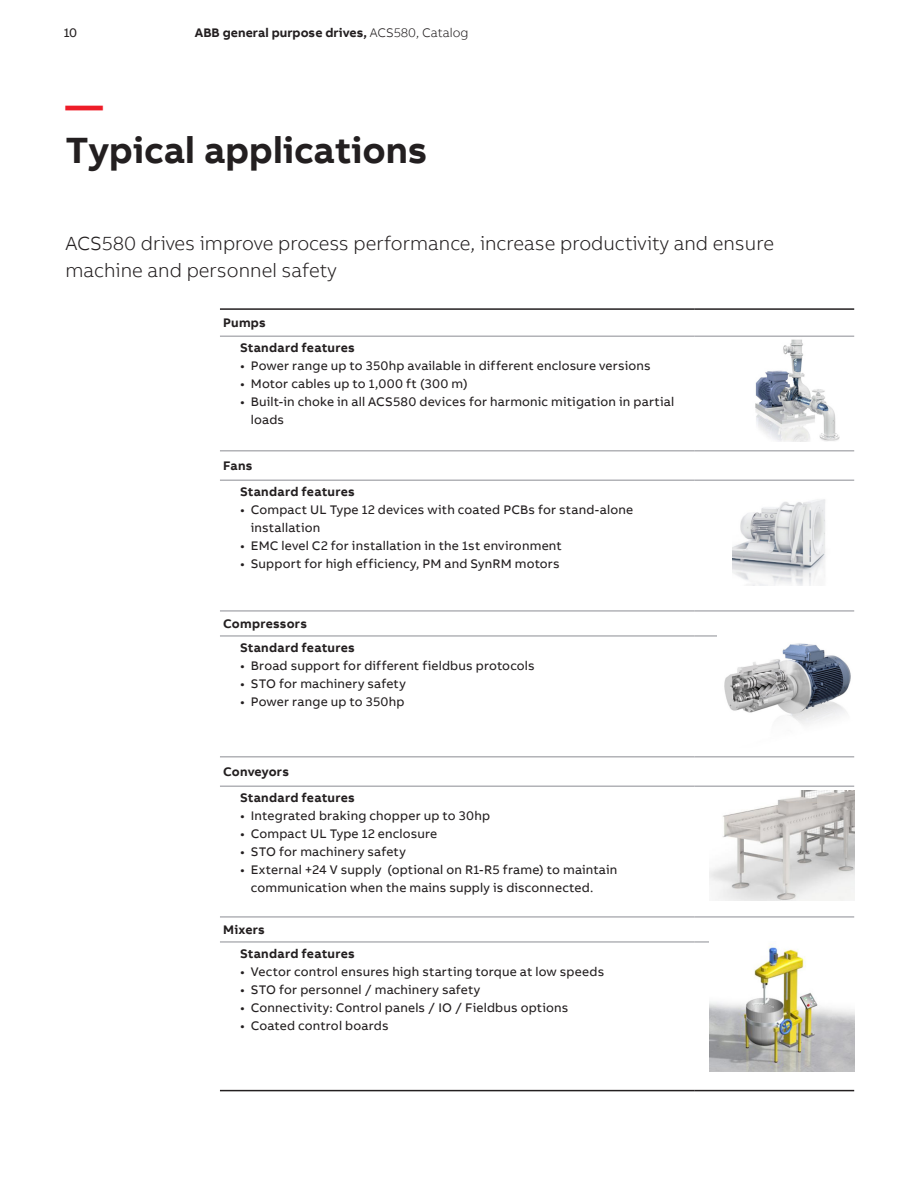
<style>
.page{position:relative;width:918px;height:1188px;background:#fff}
.page>*{position:absolute;margin:0;border:0;box-sizing:border-box;transform-origin:0 0}
.Headline_L_25pt_30pt{font:700 37.5px "AB Bvoice";color:#231f20}
.Headline_L_25pt_30pt-2{font:700 37.5px "AB Bvoice";color:#ee1c28}
.Lead_13pt_18pt{font:300 19.5px/27px "AB Bvoice";color:#231f20}
.t1{font:12.75px/18px "AB Bvoice";letter-spacing:.015em;color:#231f20}
.Paragraph_Title_8_5p{font:700 12.75px "AB Bvoice";letter-spacing:.015em;color:#231f20}
.s1{font-weight:300}
</style>
<div class="page">
<hr style="left:220px;top:308px;width:475px;height:2px;background:#231f20">
<hr style="left:695px;top:308px;width:159px;height:2px;background:#231f20">
<hr style="left:220px;top:1090px;width:475px;height:1px;background:#231f20">
<hr style="left:695px;top:1090px;width:159px;height:1px;background:#231f20">
<hr style="left:220px;top:335px;width:475px;height:2px;background:#b2b3b7">
<hr style="left:695px;top:335px;width:159px;height:2px;background:#b2b3b7">
<hr style="left:220px;top:450px;width:475px;height:2px;background:#b2b3b7">
<hr style="left:695px;top:450px;width:159px;height:2px;background:#b2b3b7">
<hr style="left:220px;top:479px;width:475px;height:2px;background:#b2b3b7">
<hr style="left:695px;top:479px;width:159px;height:2px;background:#b2b3b7">
<hr style="left:220px;top:610px;width:475px;height:2px;background:#b2b3b7">
<hr style="left:695px;top:610px;width:159px;height:2px;background:#b2b3b7">
<hr style="left:220px;top:635px;width:475px;height:2px;background:#b2b3b7">
<hr style="left:695px;top:635px;width:159px;height:2px;background:#b2b3b7">
<hr style="left:220px;top:756px;width:475px;height:2px;background:#b2b3b7">
<hr style="left:695px;top:756px;width:159px;height:2px;background:#b2b3b7">
<hr style="left:220px;top:785px;width:475px;height:2px;background:#b2b3b7">
<hr style="left:695px;top:785px;width:159px;height:2px;background:#b2b3b7">
<hr style="left:220px;top:916px;width:475px;height:2px;background:#b2b3b7">
<hr style="left:695px;top:916px;width:159px;height:2px;background:#b2b3b7">
<hr style="left:220px;top:941px;width:475px;height:2px;background:#b2b3b7">
<hr style="left:695px;top:941px;width:159px;height:2px;background:#b2b3b7">
<img style="left:710px;top:942px;width:144px;height:130px">
<img style="left:709px;top:790px;width:145px;height:111px">
<img style="left:717px;top:635px;width:137px;height:90px">
<img style="left:755px;top:339px;width:85px;height:103px">
<img style="left:733px;top:499px;width:92px;height:87px">
<p class="t1" style="left:64px;top:24px;width:15px">10</p>
<p class="Paragraph_Title_8_5p" style="left:195px;top:25px;width:275px">ABB general purpose drives, <span class="s1">ACS580, Catalog</span></p>
<p class="Headline_L_25pt_30pt-2" style="left:66px;top:81px;width:39px">—</p>
<p class="Headline_L_25pt_30pt" style="left:66px;top:126px;width:364px">Typical applications</p>
<p class="Lead_13pt_18pt" style="left:66px;top:230px;width:710px">ACS580 drives improve process performance, increase productivity and ensure machine and personnel safety</p>
<p class="Paragraph_Title_8_5p" style="left:223px;top:315px;width:44px">Pumps</p>
<p class="Paragraph_Title_8_5p" style="left:240px;top:340px;width:116px">Standard features</p>
<p class="t1" style="left:240px;top:357px;width:412px">• Power range up to 350hp available in different enclosure versions</p>
<p class="t1" style="left:240px;top:375px;width:229px">• Motor cables up to 1,000 ft (300 m)</p>
<p class="t1" style="left:251px;top:393px;width:425px;text-indent:-11px">• Built-in choke in all ACS580 devices for harmonic mitigation in partial loads</p>
<p class="Paragraph_Title_8_5p" style="left:223px;top:458px;width:31px">Fans</p>
<p class="Paragraph_Title_8_5p" style="left:240px;top:484px;width:116px">Standard features</p>
<p class="t1" style="left:251px;top:501px;width:384px;text-indent:-11px">• Compact UL Type 12 devices with coated PCBs for stand-alone installation</p>
<p class="t1" style="left:240px;top:537px;width:323px">• EMC level C2 for installation in the 1st environment</p>
<p class="t1" style="left:240px;top:555px;width:321px">• Support for high efficiency, PM and SynRM motors</p>
<p class="Paragraph_Title_8_5p" style="left:223px;top:616px;width:85px">Compressors</p>
<p class="Paragraph_Title_8_5p" style="left:240px;top:639px;width:116px">Standard features</p>
<p class="t1" style="left:240px;top:657px;width:296px">• Broad support for different fieldbus protocols</p>
<p class="t1" style="left:240px;top:675px;width:167px">• STO for machinery safety</p>
<p class="t1" style="left:240px;top:693px;width:166px">• Power range up to 350hp</p>
<p class="Paragraph_Title_8_5p" style="left:223px;top:764px;width:67px">Conveyors</p>
<p class="Paragraph_Title_8_5p" style="left:240px;top:790px;width:116px">Standard features</p>
<p class="t1" style="left:240px;top:807px;width:251px">• Integrated braking chopper up to 30hp</p>
<p class="t1" style="left:240px;top:825px;width:199px">• Compact UL Type 12 enclosure</p>
<p class="t1" style="left:240px;top:843px;width:167px">• STO for machinery safety</p>
<p class="t1" style="left:251px;top:861px;width:368px;text-indent:-11px">• External +24 V supply (optional on R1-R5 frame) to maintain communication when the mains supply is disconnected.</p>
<p class="Paragraph_Title_8_5p" style="left:223px;top:922px;width:43px">Mixers</p>
<p class="Paragraph_Title_8_5p" style="left:240px;top:945px;width:116px">Standard features</p>
<p class="t1" style="left:240px;top:963px;width:366px">• Vector control ensures high starting torque at low speeds</p>
<p class="t1" style="left:240px;top:981px;width:242px">• STO for personnel / machinery safety</p>
<p class="t1" style="left:240px;top:999px;width:330px">• Connectivity: Control panels / IO / Fieldbus options</p>
<p class="t1" style="left:240px;top:1017px;width:150px">• Coated control boards</p>
</div>
